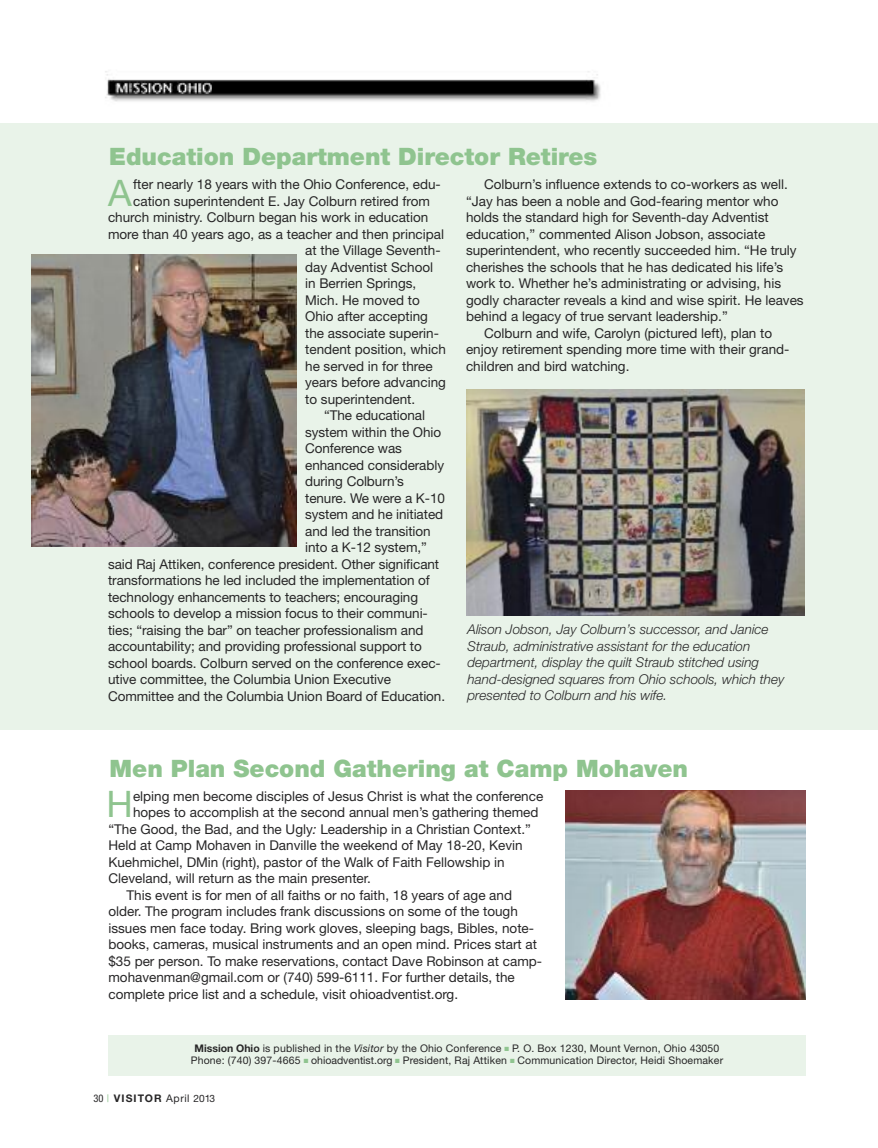
<style>
.page{position:relative;width:878px;height:1148px;background:#fff}
.page>*{position:absolute;margin:0;border:0;box-sizing:border-box;transform-origin:0 0}
.t1{font:36.6px "Helvetica Neue";color:#8fc48f}
.t2{font:900 24px "Helvetica Neue";color:#8fc48f}
.t3{font:13.5px "Helvetica Neue";color:#272627}
.t4{font:italic 300 13.5px/16.5px "Helvetica Neue";color:#272627}
.t5{font:10.5px/12px "Helvetica Neue";letter-spacing:.015em;color:#272627;text-align:center}
.t6{font:700 10.5px "Helvetica Neue";letter-spacing:.1em;color:#272627}
.s1{font-style:italic}
.s2{font-weight:700}
.s3{color:#8fc48f}
.s4{font-weight:400;font-stretch:condensed}
.s5{font-weight:400;font-stretch:condensed;color:#8fc48f}
.s6{font-weight:400}
.s7{font-weight:400;font-size:10.2px}
</style>
<div class="page">
<div style="left:0;top:123px;width:877px;height:606px;background:#e9f3e9"></div>
<div style="left:108px;top:1035px;width:697px;height:40px;background:#e9f3e9"></div>
<img style="left:105px;top:71px;width:496px;height:31px">
<img style="left:565px;top:790px;width:240px;height:210px">
<img style="left:466px;top:389px;width:339px;height:226px">
<img style="left:32px;top:254px;width:264px;height:293px">
<h2 class="t2" style="left:109px;top:148px;width:489px">Education Department Director Retires</h2>
<h1 class="t1" style="left:108px;top:179px;width:25px">A</h1>
<p class="t3" style="left:133px;top:179px;width:309px">fter nearly 18 years with the Ohio Conference, edu-</p>
<p class="t3" style="left:484px;top:179px;width:305px">Colburn’s influence extends to co-workers as well.</p>
<p class="t3" style="left:466px;top:196px;width:314px">“Jay has been a noble and God-fearing mentor who</p>
<p class="t3" style="left:466px;top:212px;width:304px">holds the standard high for Seventh-day Adventist</p>
<p class="t3" style="left:466px;top:229px;width:301px">education,” commented Alison Jobson, associate</p>
<p class="t3" style="left:466px;top:245px;width:332px">superintendent, who recently succeeded him. “He truly</p>
<p class="t3" style="left:466px;top:262px;width:319px">cherishes the schools that he has dedicated his life’s</p>
<p class="t3" style="left:466px;top:278px;width:316px">work to. Whether he’s administrating or advising, his</p>
<p class="t3" style="left:466px;top:295px;width:339px">godly character reveals a kind and wise spirit. He leaves</p>
<p class="t3" style="left:466px;top:311px;width:263px">behind a legacy of true servant leadership.”</p>
<p class="t3" style="left:484px;top:328px;width:290px">Colburn and wife, Carolyn (pictured left), plan to</p>
<p class="t3" style="left:466px;top:344px;width:325px">enjoy retirement spending more time with their grand-</p>
<p class="t3" style="left:466px;top:361px;width:165px">children and bird watching.</p>
<p class="t3" style="left:133px;top:196px;width:298px">cation superintendent E. Jay Colburn retired from</p>
<p class="t3" style="left:108px;top:212px;width:322px">church ministry. Colburn began his work in education</p>
<p class="t3" style="left:108px;top:229px;width:337px">more than 40 years ago, as a teacher and then principal</p>
<p class="t3" style="left:305px;top:245px;width:137px">at the Village Seventh-</p>
<p class="t3" style="left:305px;top:262px;width:129px">day Adventist School</p>
<p class="t3" style="left:305px;top:278px;width:113px">in Berrien Springs,</p>
<p class="t3" style="left:305px;top:295px;width:116px">Mich. He moved to</p>
<p class="t3" style="left:305px;top:311px;width:124px">Ohio after accepting</p>
<p class="t3" style="left:305px;top:328px;width:135px">the associate superin-</p>
<p class="t3" style="left:305px;top:344px;width:142px">tendent position, which</p>
<p class="t3" style="left:305px;top:361px;width:129px">he served in for three</p>
<p class="t3" style="left:305px;top:377px;width:142px">years before advancing</p>
<p class="t3" style="left:305px;top:394px;width:111px">to superintendent.</p>
<p class="t3" style="left:324px;top:410px;width:102px">“The educational</p>
<p class="t3" style="left:305px;top:427px;width:137px">system within the Ohio</p>
<p class="t3" style="left:305px;top:443px;width:98px">Conference was</p>
<p class="t3" style="left:305px;top:460px;width:140px">enhanced considerably</p>
<p class="t3" style="left:305px;top:476px;width:100px">during Colburn’s</p>
<p class="t3" style="left:305px;top:493px;width:141px">tenure. We were a K-10</p>
<p class="t3" style="left:305px;top:509px;width:139px">system and he initiated</p>
<p class="t3" style="left:305px;top:526px;width:127px">and led the transition</p>
<p class="t3" style="left:305px;top:542px;width:123px">into a K-12 system,”</p>
<p class="t3" style="left:108px;top:559px;width:332px">said Raj Attiken, conference president. Other significant</p>
<p class="t3" style="left:108px;top:575px;width:323px">transformations he led included the implementation of</p>
<p class="t3" style="left:108px;top:592px;width:311px">technology enhancements to teachers; encouraging</p>
<p class="t3" style="left:108px;top:608px;width:321px">schools to develop a mission focus to their communi-</p>
<p class="t3" style="left:108px;top:625px;width:317px">ties; “raising the bar” on teacher professionalism and</p>
<p class="t3" style="left:108px;top:641px;width:315px">accountability; and providing professional support to</p>
<p class="t3" style="left:108px;top:658px;width:334px">school boards. Colburn served on the conference exec-</p>
<p class="t3" style="left:108px;top:674px;width:284px">utive committee, the Columbia Union Executive</p>
<p class="t3" style="left:108px;top:691px;width:338px">Committee and the Columbia Union Board of Education.</p>
<p class="t4" style="left:467px;top:622px;width:318px">Alison Jobson, Jay Colburn’s successor, and Janice Straub, administrative assistant for the education department, display the quilt Straub stitched using hand-designed squares from Ohio schools, which they presented to Colburn and his wife.</p>
<h2 class="t2" style="left:110px;top:760px;width:580px">Men Plan Second Gathering at Camp Mohaven</h2>
<h1 class="t1" style="left:107px;top:791px;width:28px">H</h1>
<p class="t3" style="left:133px;top:791px;width:412px">elping men become disciples of Jesus Christ is what the conference</p>
<p class="t3" style="left:133px;top:807px;width:407px">hopes to accomplish at the second annual men’s gathering themed</p>
<p class="t3" style="left:108px;top:824px;width:424px">“The Good, the Bad, and the Ugly<span class="s1">:</span> Leadership in a Christian Context.”</p>
<p class="t3" style="left:108px;top:840px;width:416px">Held at Camp Mohaven in Danville the weekend of May 18-20, Kevin</p>
<p class="t3" style="left:108px;top:857px;width:397px">Kuehmichel, DMin (right), pastor of the Walk of Faith Fellowship in</p>
<p class="t3" style="left:108px;top:873px;width:264px">Cleveland, will return as the main presenter.</p>
<p class="t3" style="left:126px;top:890px;width:387px">This event is for men of all faiths or no faith, 18 years of age and</p>
<p class="t3" style="left:108px;top:906px;width:411px">older. The program includes frank discussions on some of the tough</p>
<p class="t3" style="left:108px;top:923px;width:427px">issues men face today. Bring work gloves, sleeping bags, Bibles, note-</p>
<p class="t3" style="left:108px;top:939px;width:430px">books, cameras, musical instruments and an open mind. Prices start at</p>
<p class="t3" style="left:108px;top:956px;width:435px">$35 per person. To make reservations, contact Dave Robinson at camp-</p>
<p class="t3" style="left:108px;top:972px;width:408px">mohavenman@gmail.com or (740) 599-6111. For further details, the</p>
<p class="t3" style="left:108px;top:989px;width:351px">complete price list and a schedule, visit ohioadventist.org.</p>
<p class="t5" style="left:191px;top:1043px;width:534px"><span class="s2">Mission Ohio</span> is published in the <span class="s1">Visitor</span> by the Ohio Conference <span class="s3">■</span> P. O. Box 1230, Mount Vernon, Ohio 43050<br>Phone: (740) 397-4665 <span class="s3">■</span> ohioadventist.org <span class="s3">■</span> President, Raj Attiken <span class="s3">■</span> Communication Director, Heidi Shoemaker</p>
<p class="t6" style="left:93px;top:1094px;width:123px"><span class="s4">30</span> <span class="s5">|</span> VISITOR <span class="s6">April</span> <span class="s7">2013</span></p>
</div>
